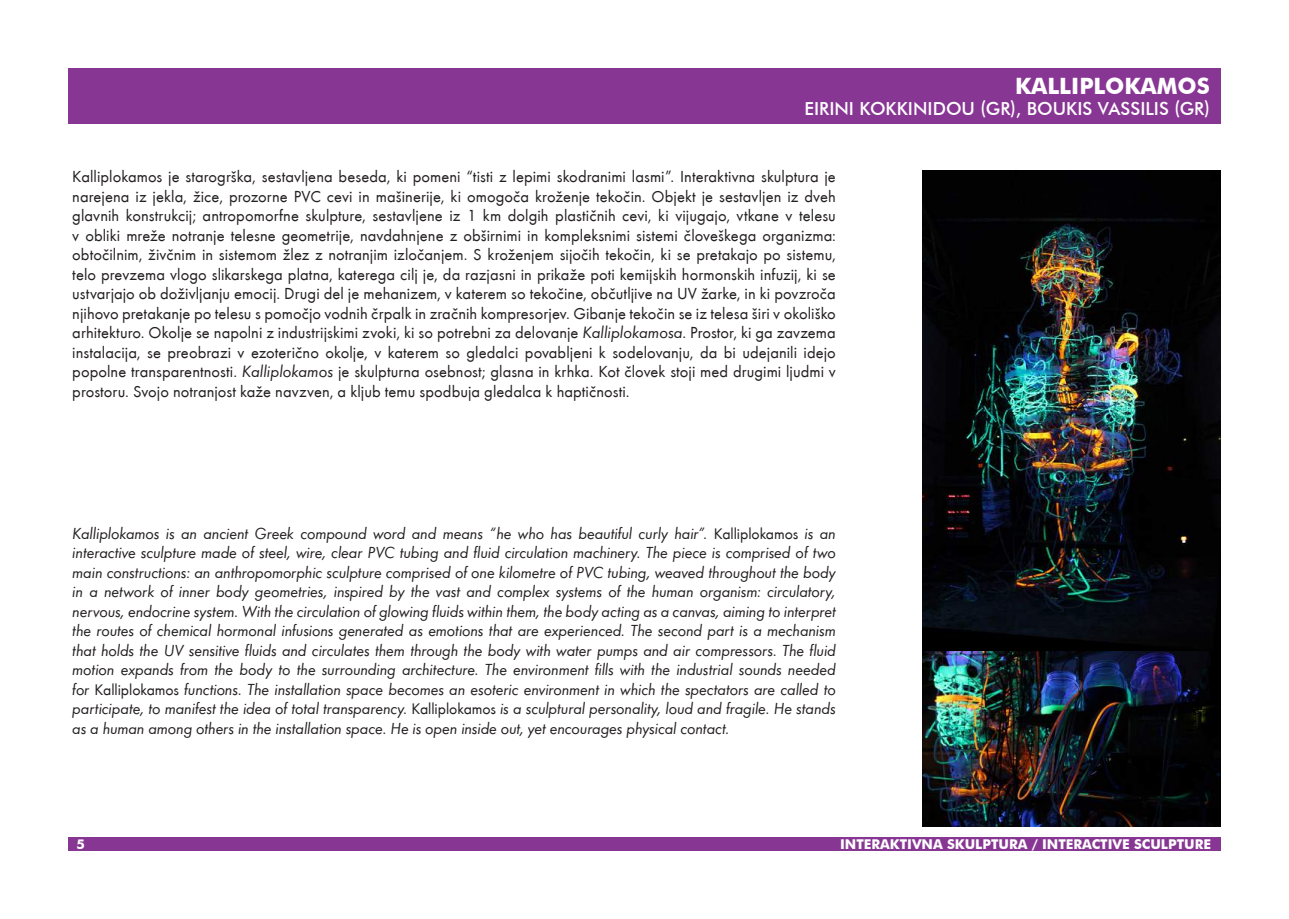
<style>
.page{position:relative;width:1289px;height:919px;background:#fff}
.page>*{position:absolute;margin:0;border:0;box-sizing:border-box;transform-origin:0 0}
.t1{font:700 22.5px "Futura BT";color:#fff}
.t2{font:500 18px "Futura BT";color:#fff}
.t3{font:16.5px/19.5px "Futura T";letter-spacing:.005em;color:#231f20;text-align:justify}
.t4{font:16.5px/19.5px "Futura T Book Obli";letter-spacing:-.01em;color:#231f20;text-align:justify}
.t5{font:700 13.5px "Futura BT";color:#fff}
.s1{font-family:"Futura T Book Obli";font-size:16.95px}
.s2{font-family:"Futura T";font-size:15.75px}
</style>
<div class="page">
<img style="left:922px;top:170px;width:298px;height:656px">
<div style="left:68px;top:68px;width:1152px;height:55px;background:#883694"></div>
<div style="left:68px;top:837px;width:1152px;height:13px;background:#883694"></div>
<h1 class="t1" style="left:1015px;top:72px;width:196px">KALLIPLOKAMOS</h1>
<p class="t2" style="left:804px;top:98px;width:407px">EIRINI KOKKINIDOU (GR), BOUKIS VASSILIS (GR)</p>
<p class="t3" style="left:72px;top:167px;width:765px">Kalliplokamos je starogrška, sestavljena beseda, ki pomeni “tisti z lepimi skodranimi lasmi”. Interaktivna skulptura je narejena iz jekla, žice, prozorne PVC cevi in mašinerije, ki omogoča kroženje tekočin. Objekt je sestavljen iz dveh glavnih konstrukcij; antropomorfne skulpture, sestavljene iz 1 km dolgih plastičnih cevi, ki vijugajo, vtkane v telesu v obliki mreže notranje telesne geometrije, navdahnjene z obširnimi in kompleksnimi sistemi človeškega organizma: obtočilnim, živčnim in sistemom žlez z notranjim izločanjem. S kroženjem sijočih tekočin, ki se pretakajo po sistemu, telo prevzema vlogo slikarskega platna, katerega cilj je, da razjasni in prikaže poti kemijskih hormonskih infuzij, ki se ustvarjajo ob doživljanju emocij. Drugi del je mehanizem, v katerem so tekočine, občutljive na UV žarke, in ki povzroča njihovo pretakanje po telesu s pomočjo vodnih črpalk in zračnih kompresorjev. Gibanje tekočin se iz telesa širi v okoliško arhitekturo. Okolje se napolni z industrijskimi zvoki, ki so potrebni za delovanje <span class="s1">Kalliplokamosa</span>. Prostor, ki ga zavzema instalacija, se preobrazi v ezoterično okolje, v katerem so gledalci povabljeni k sodelovanju, da bi udejanili idejo popolne transparentnosti. <span class="s1">Kalliplokamos</span> je skulpturna osebnost; glasna in krhka. Kot človek stoji med drugimi ljudmi v prostoru. Svojo notranjost kaže navzven, a kljub temu spodbuja gledalca k haptičnosti.</p>
<p class="t4" style="left:72px;top:523px;width:765px">Kalliplokamos is an ancient Greek compound word and means “he who has beautiful curly hair”. <span class="s2">Kalliplokamos</span> is an interactive sculpture made of steel, wire, clear PVC tubing and fluid circulation machinery. The piece is comprised of two main constructions: an anthropomorphic sculpture comprised of one kilometre of PVC tubing, weaved throughout the body in a network of inner body geometries, inspired by the vast and complex systems of the human organism: circulatory, nervous, endocrine system. With the circulation of glowing fluids within them, the body acting as a canvas, aiming to interpret the routes of chemical hormonal infusions generated as emotions that are experienced. The second part is a mechanism that holds the UV sensitive fluids and circulates them through the body with water pumps and air compressors. The fluid motion expands from the body to the surrounding architecture. The environment fills with the industrial sounds needed for <span class="s2">Kalliplokamos</span> functions. The installation space becomes an esoteric environment in which the spectators are called to participate, to manifest the idea of total transparency. <span class="s2">Kalliplokamos</span> is a sculptural personality, loud and fragile. He stands as a human among others in the installation space. He is open inside out, yet encourages physical contact.</p>
<p class="t5" style="left:76px;top:835px;width:10px">5</p>
<p class="t5" style="left:840px;top:835px;width:372px">INTERAKTIVNA SKULPTURA / INTERACTIVE SCULPTURE</p>
</div>
